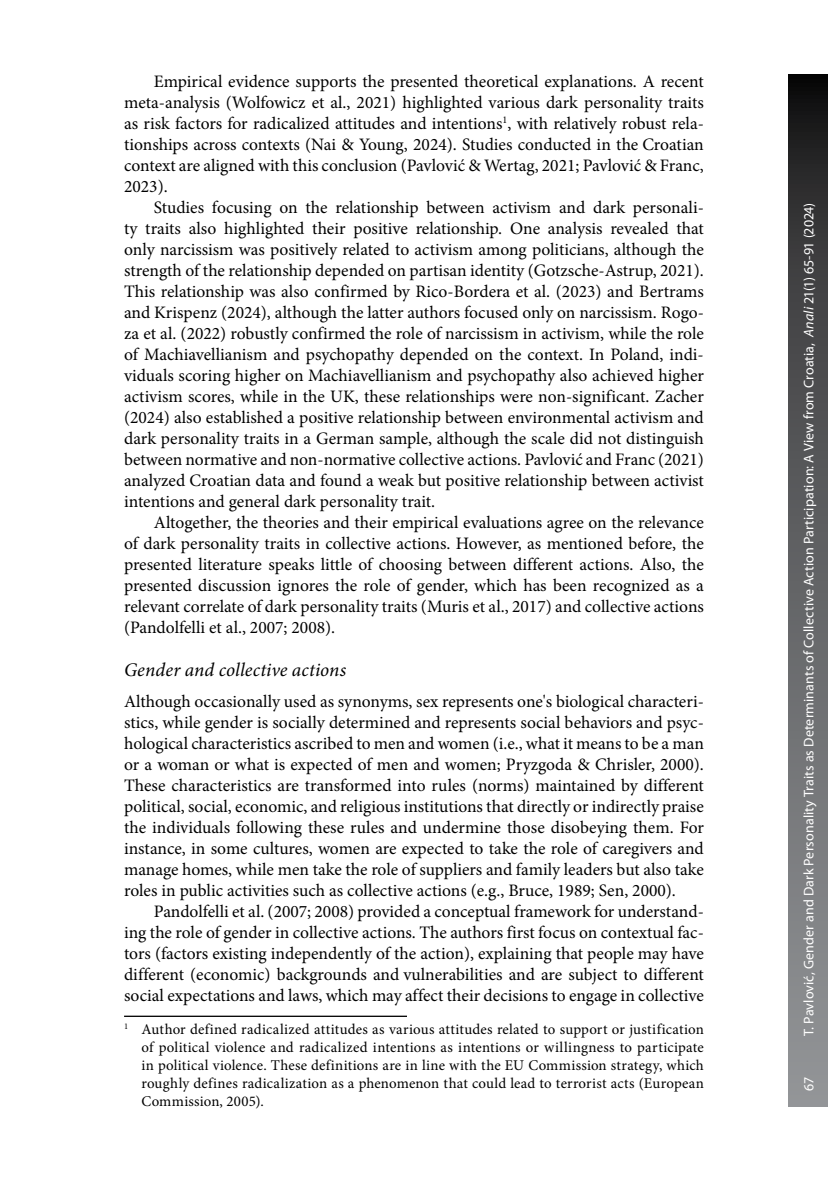
<style>
.page{position:relative;width:828px;height:1180px;background:#fff}
.page>*{position:absolute;margin:0;border:0;box-sizing:border-box;transform-origin:0 0}
.t1{font:italic 19.25px "Minion Pro";letter-spacing:.005em;color:#000}
.t2{font:17.5px/21px "Minion Pro";color:#000;text-align:justify}
.t3{font:14.88px/17.8px "Minion Pro";letter-spacing:.015em;color:#000;text-align:justify}
.t4{font:14px "Myriad Pro";letter-spacing:.005em;color:#fff}
.s1{font-style:italic}
</style>
<div class="page">
<svg style="left:788px;top:74px;width:40px;height:1032px;background:#5e5f61"></svg>
<hr style="left:124px;top:1015px;width:283px;height:2px;background:#000">
<p class="t2" style="left:124px;top:71px;width:581px;text-indent:30px">Empirical evidence supports the presented theoretical explanations. A recent meta-analysis (Wolfowicz et al., 2021) highlighted various dark personality traits as risk factors for radicalized attitudes and intentions<sup>1</sup>, with relatively robust rela&shy;tionships across contexts (Nai &amp; Young, 2024). Studies conducted in the Croatian context are aligned with this conclusion (Pavlović &amp; Wertag, 2021; Pavlović &amp; Franc, 2023).</p>
<p class="t2" style="left:124px;top:197px;width:581px;text-indent:30px">Studies focusing on the relationship between activism and dark personali&shy;ty traits also highlighted their positive relationship. One analysis revealed that only narcissism was positively related to activism among politicians, although the strength of the relationship depended on partisan identity (Gotzsche-Astrup, 2021).<br>This relationship was also confirmed by Rico-Bordera et al. (2023) and Bertrams and Krispenz (2024), although the latter authors focused only on narcissism. Rogo&shy;za et al. (2022) robustly confirmed the role of narcissism in activism, while the role of Machiavellianism and psychopathy depended on the context. In Poland, indi&shy;viduals scoring higher on Machiavellianism and psychopathy also achieved higher activism scores, while in the UK, these relationships were non-significant. Zacher (2024) also established a positive relationship between environmental activism and dark personality traits in a German sample, although the scale did not distinguish between normative and non-normative collective actions. Pavlović and Franc (2021) analyzed Croatian data and found a weak but positive relationship between activist intentions and general dark personality trait.</p>
<p class="t2" style="left:124px;top:512px;width:581px;text-indent:30px">Altogether, the theories and their empirical evaluations agree on the relevance of dark personality traits in collective actions. However, as mentioned before, the presented literature speaks little of choosing between different actions. Also, the presented discussion ignores the role of gender, which has been recognized as a relevant correlate of dark personality traits (Muris et al., 2017) and collective actions (Pandolfelli et al., 2007; 2008).</p>
<p class="t1" style="left:124px;top:657px;width:224px">Gender and collective actions</p>
<p class="t2" style="left:124px;top:691px;width:581px">Although occasionally used as synonyms, sex represents one's biological characteri&shy;stics, while gender is socially determined and represents social behaviors and psyc&shy;hological characteristics ascribed to men and women (i.e., what it means to be a man or a woman or what is expected of men and women; Pryzgoda &amp; Chrisler, 2000).<br>These characteristics are transformed into rules (norms) maintained by different political, social, economic, and religious institutions that directly or indirectly praise the individuals following these rules and undermine those disobeying them. For instance, in some cultures, women are expected to take the role of caregivers and manage homes, while men take the role of suppliers and family leaders but also take roles in public activities such as collective actions (e.g., Bruce, 1989; Sen, 2000).</p>
<p class="t2" style="left:124px;top:901px;width:581px;text-indent:30px">Pandolfelli et al. (2007; 2008) provided a conceptual framework for understand&shy;ing the role of gender in collective actions. The authors first focus on contextual fac&shy;tors (factors existing independently of the action), explaining that people may have different (economic) backgrounds and vulnerabilities and are subject to different social expectations and laws, which may affect their decisions to engage in collective</p>
<p class="t3" style="left:141px;top:1020px;width:564px;text-indent:-17px"><sup>1</sup> Author defined radicalized attitudes as various attitudes related to support or justification of political violence and radicalized intentions as intentions or willingness to participate in political violence. These definitions are in line with the EU Commission strategy, which roughly defines radicalization as a phenomenon that could lead to terrorist acts (European Commission, 2005).</p>
<p class="t4" style="left:800px;top:1036px;width:835px;rotate:-90deg">T. Pavlović, Gender and Dark Personality Traits as Determinants of Collective Action Participation: A View from Croatia, <span class="s1">Anali</span> 21(1) 65-91 (2024)</p>
<p class="t4" style="left:800px;top:1090px;width:16px;rotate:-90deg">67</p>
</div>
